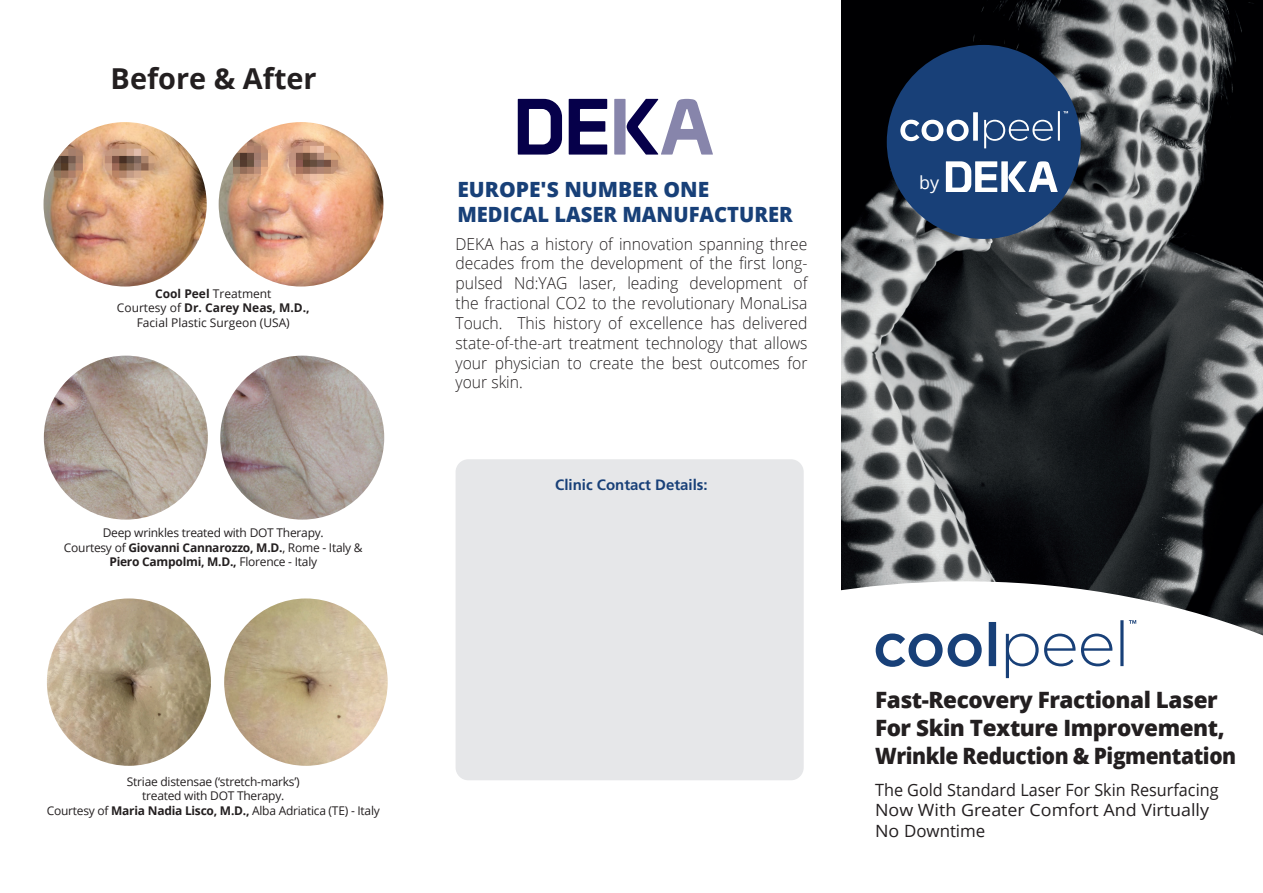
<style>
.page{position:relative;width:1263px;height:893px;background:#fff}
.page>*{position:absolute;margin:0;border:0;box-sizing:border-box;transform-origin:0 0}
.t1{font:700 28.8px "Open Sans";color:#231f20}
.t2{font:800 22.5px "Open Sans";letter-spacing:-.02em;color:#231f20}
.t3{font:800 22.5px "Open Sans";letter-spacing:-.02em;color:#231f20;scale:.93 1}
.t4{font:800 21px "Open Sans";color:#184078;scale:.96 1}
.t5{font:800 21px "Open Sans";color:#184078}
.t6{font:17.85px "Open Sans";color:#fff}
.t7{font:16.8px/20.2px "Open Sans";color:#231f20;scale:1.06 1}
.t8{font:16.8px "Open Sans";color:#231f20;scale:.96 1}
.t9{font:300 16.5px/19.8px "Open Sans";color:#231f20;text-align:justify;scale:.95 1}
.t10{font:700 15px "Frutiger LT Std";color:#184078}
.Didascalia{font:12px "Open Sans";letter-spacing:-.02em;color:#231f20}
.Didascalia-2{font:700 12px "Open Sans";letter-spacing:-.02em;color:#231f20}
.Normale{font:12px "Open Sans";color:#231f20}
.Normale-2{font:700 12px "Open Sans";color:#231f20}
.s1{font-weight:700}
.s2{font-weight:400}
</style>
<div class="page">
<img style="left:842px;top:0;width:421px;height:564px">
<svg style="left:841px;top:564px;width:422px;height:115px"></svg>
<svg style="left:876px;top:620px;width:260px;height:58px"></svg>
<div style="left:887px;top:45px;width:194px;height:194px;background:#184078;border-radius:50%"></div>
<svg style="left:946px;top:161px;width:112px;height:31px"></svg>
<svg style="left:900px;top:111px;width:168px;height:37px"></svg>
<img style="left:44px;top:356px;width:164px;height:164px;border-radius:82px">
<img style="left:220px;top:356px;width:164px;height:164px;border-radius:82px">
<div style="left:456px;top:459px;width:348px;height:321px;background:#e6e7e9;border-radius:13px"></div>
<div style="left:614px;top:99px;width:11px;height:56px;background:#8785ab"></div>
<svg style="left:627px;top:99px;width:86px;height:56px"></svg>
<svg style="left:569px;top:99px;width:38px;height:56px"></svg>
<svg style="left:518px;top:99px;width:44px;height:56px"></svg>
<img style="left:47px;top:598px;width:164px;height:168px">
<img style="left:224px;top:598px;width:164px;height:168px">
<img style="left:44px;top:122px;width:163px;height:165px">
<img style="left:219px;top:122px;width:164px;height:165px;border-radius:82px">
<p class="t1" style="left:111px;top:58px;width:208px">Before &amp; After</p>
<p class="Normale" style="left:155px;top:285px;width:118px"><span class="s1">Cool Peel</span> Treatment</p>
<p class="Normale-2" style="left:117px;top:300px;width:194px"><span class="s2">Courtesy of</span> Dr. Carey Neas, M.D.,</p>
<p class="Normale" style="left:137px;top:314px;width:155px">Facial Plastic Surgeon (USA)</p>
<p class="Didascalia" style="left:103px;top:525px;width:222px">Deep wrinkles treated with DOT Therapy.</p>
<p class="Didascalia-2" style="left:64px;top:539px;width:300px"><span class="s2">Courtesy of</span> Giovanni Cannarozzo, M.D.<span class="s2">, Rome - Italy &amp;</span></p>
<p class="Didascalia-2" style="left:109px;top:553px;width:209px">Piero Campolmi, M.D., <span class="s2">Florence - Italy</span></p>
<p class="Didascalia" style="left:127px;top:773px;width:174px">Striae distensae (‘stretch-marks’)</p>
<p class="Didascalia" style="left:142px;top:788px;width:144px">treated with DOT Therapy.</p>
<p class="Didascalia" style="left:47px;top:802px;width:335px">Courtesy of <span class="s1">Maria Nadia Lisco, M.D.,</span> Alba Adriatica (TE) - Italy</p>
<p class="t5" style="left:457px;top:173px;width:253px">EUROPE'S NUMBER ONE</p>
<p class="t4" style="left:457px;top:198px;width:351px">MEDICAL LASER MANUFACTURER</p>
<p class="t9" style="left:456px;top:233px;width:372px">DEKA has a history of innovation spanning three decades from the development of the first long&shy;pulsed Nd:YAG laser, leading development of the fractional CO2 to the revolutionary MonaLisa Touch. This history of excellence has delivered state-of-the-art treatment technology that allows your physician to create the best outcomes for your skin.</p>
<p class="t10" style="left:555px;top:475px;width:154px">Clinic Contact Details:</p>
<p class="t6" style="left:919px;top:171px;width:22px">by</p>
<p class="t2" style="left:875px;top:682px;width:344px">Fast-Recovery Fractional Laser</p>
<p class="t2" style="left:875px;top:710px;width:351px">For Skin Texture Improvement,</p>
<p class="t3" style="left:875px;top:738px;width:390px">Wrinkle Reduction &amp; Pigmentation</p>
<p class="t8" style="left:875px;top:778px;width:359px">The Gold Standard Laser For Skin Resurfacing</p>
<p class="t7" style="left:875px;top:800px;width:317px">Now With Greater Comfort And Virtually<br>No Downtime</p>
</div>
